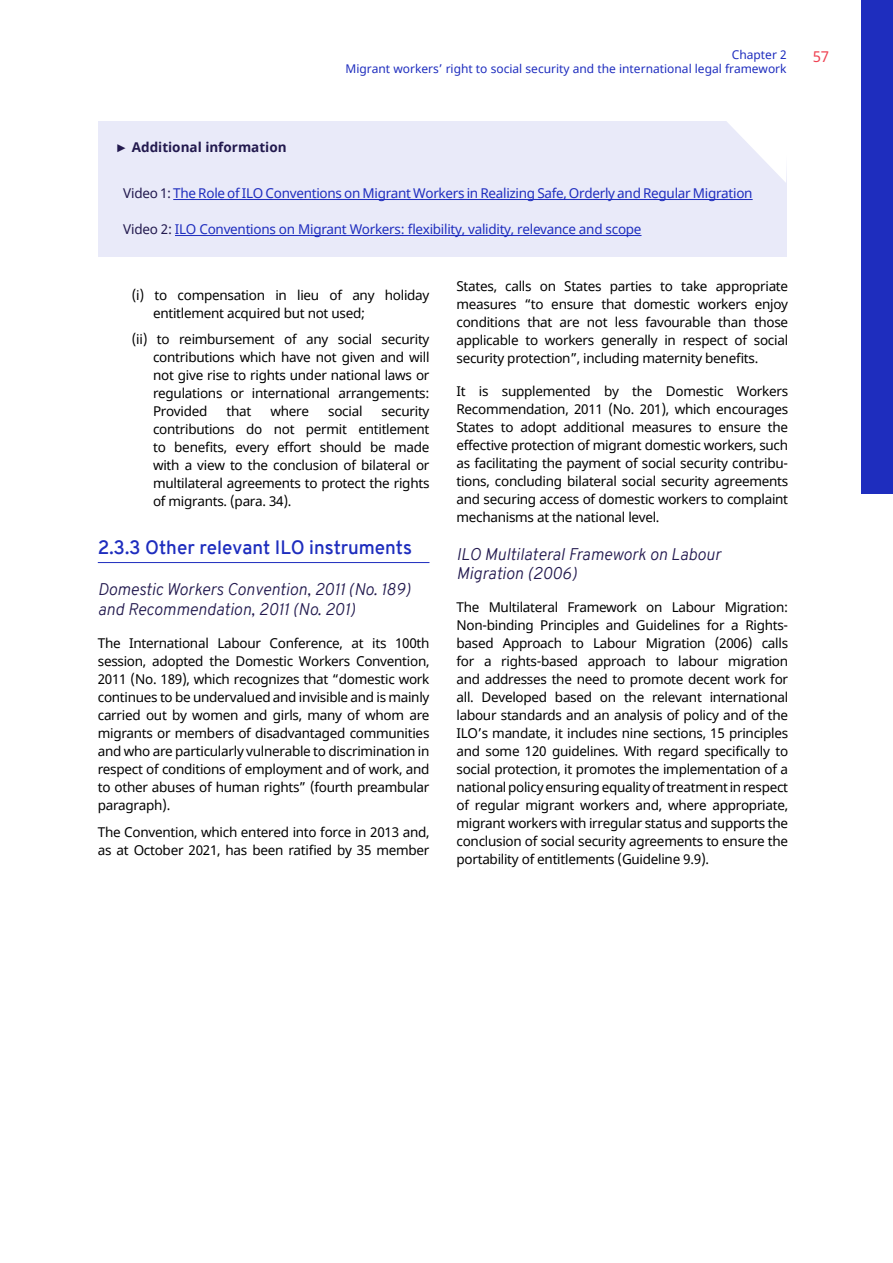
<style>
.page{position:relative;width:893px;height:1263px;background:#fff}
.page>*{position:absolute;margin:0;border:0;box-sizing:border-box;transform-origin:0 0}
.t1{font:600 18.9px "Overpass";color:#1e2dbe}
.t2{font:italic 300 16.5px/19.5px "Overpass";color:#22194e}
.t3{font:15px "Noto Sans";color:#ef4353}
.t4{font:13.5px/18px "Noto Sans";letter-spacing:-.02em;color:#000;text-align:justify}
.t5{font:13.5px "Noto Sans";letter-spacing:-.02em;color:#1e2dbe}
.t6{font:700 13.5px "Noto Sans";color:#22194e}
.t7{font:12px "Noto Sans";color:#1e2dbe}
.s1{color:#22194e}
</style>
<div class="page">
<div style="left:861px;top:0;width:32px;height:493px;background:#1e2dbe"></div>
<hr style="left:98px;top:562px;width:331px;height:1px;background:#1e2dbe">
<div style="left:98px;top:121px;width:689px;height:136px;background:#e9eaf9"></div>
<hr style="left:173px;top:199px;width:580px;height:1px;background:#1e2dbe">
<hr style="left:175px;top:235px;width:466px;height:1px;background:#1e2dbe">
<svg style="left:727px;top:121px;width:60px;height:61px"></svg>
<p class="t7" style="left:732px;top:46px;width:56px">Chapter 2</p>
<p class="t3" style="left:813px;top:46px;width:18px">57</p>
<p class="t7" style="left:346px;top:61px;width:443px">Migrant workers’ right to social security and the international legal framework</p>
<p class="t6" style="left:115px;top:138px;width:173px">► Additional information</p>
<p class="t5" style="left:123px;top:184px;width:631px"><span class="s1">Video 1:</span> The Role of ILO Conventions on Migrant Workers in Realizing Safe, Orderly and Regular Migration</p>
<p class="t5" style="left:123px;top:220px;width:520px"><span class="s1">Video 2:</span> ILO Conventions on Migrant Workers: flexibility, validity, relevance and scope</p>
<p class="t4" style="left:153px;top:286px;width:278px;text-indent:-21px">(i) to compensation in lieu of any holiday entitlement acquired but not used;</p>
<p class="t4" style="left:153px;top:331px;width:278px;text-indent:-21px">(ii) to reimbursement of any social security contributions which have not given and will not give rise to rights under national laws or regulations or international arrangements:<br>Provided</p>
<p class="t4" style="left:227px;top:403px;width:26px">that</p>
<p class="t4" style="left:271px;top:403px;width:40px">where</p>
<p class="t4" style="left:328px;top:403px;width:36px">social</p>
<p class="t4" style="left:153px;top:403px;width:278px;text-indent:229px">security contributions do not permit entitlement to benefits, every effort should be made with a view to the conclusion of bilateral or multilateral agreements to protect the rights of migrants. (para. 34).</p>
<h1 class="t1" style="left:98px;top:534px;width:316px">2.3.3 Other relevant ILO instruments</h1>
<p class="t2" style="left:98px;top:580px;width:314px">Domestic Workers Convention, 2011 (No. 189) and Recommendation, 2011 (No. 201)</p>
<p class="t4" style="left:98px;top:635px;width:333px">The International Labour Conference, at its 100th session, adopted the Domestic Workers Convention, 2011 (No. 189), which recognizes that “domestic work continues to be undervalued and invisible and is mainly carried out by women and girls, many of whom are migrants or members of disadvantaged communities and who are particularly vulnerable to discrimination in respect of conditions of employment and of work, and to other abuses of human rights” (fourth preambular paragraph).</p>
<p class="t4" style="left:98px;top:824px;width:333px">The Convention, which entered into force in 2013 and, as at October 2021, has been ratified by 35 member</p>
<p class="t4" style="left:456px;top:277px;width:333px">States, calls on States parties to take appropriate measures “to ensure that domestic workers enjoy conditions that are not less favourable than those applicable to workers generally in respect of social security protection”, including maternity benefits.</p>
<p class="t4" style="left:456px;top:383px;width:333px">It is supplemented by the Domestic Workers Recommendation, 2011 (No. 201), which encourages States to adopt additional measures to ensure the effective protection of migrant domestic workers, such as facilitating the payment of social security contribu&shy;tions, concluding bilateral social security agreements and securing access of domestic workers to complaint mechanisms at the national level.</p>
<p class="t2" style="left:456px;top:544px;width:266px">ILO Multilateral Framework on Labour<br>Migration (2006)</p>
<p class="t4" style="left:456px;top:599px;width:333px">The Multilateral Framework on Labour Migration:<br>Non-binding Principles and Guidelines for a Rights&shy;based Approach to Labour Migration (2006) calls for a rights-based approach to labour migration and addresses the need to promote decent work for all. Developed based on the relevant international labour standards and an analysis of policy and of the ILO’s mandate, it includes nine sections, 15 principles and some 120 guidelines. With regard specifically to social protection, it promotes the implementation of a national policy ensuring equality of treatment in respect of regular migrant workers and, where appropriate, migrant workers with irregular status and supports the conclusion of social security agreements to ensure the portability of entitlements (Guideline 9.9).</p>
</div>
